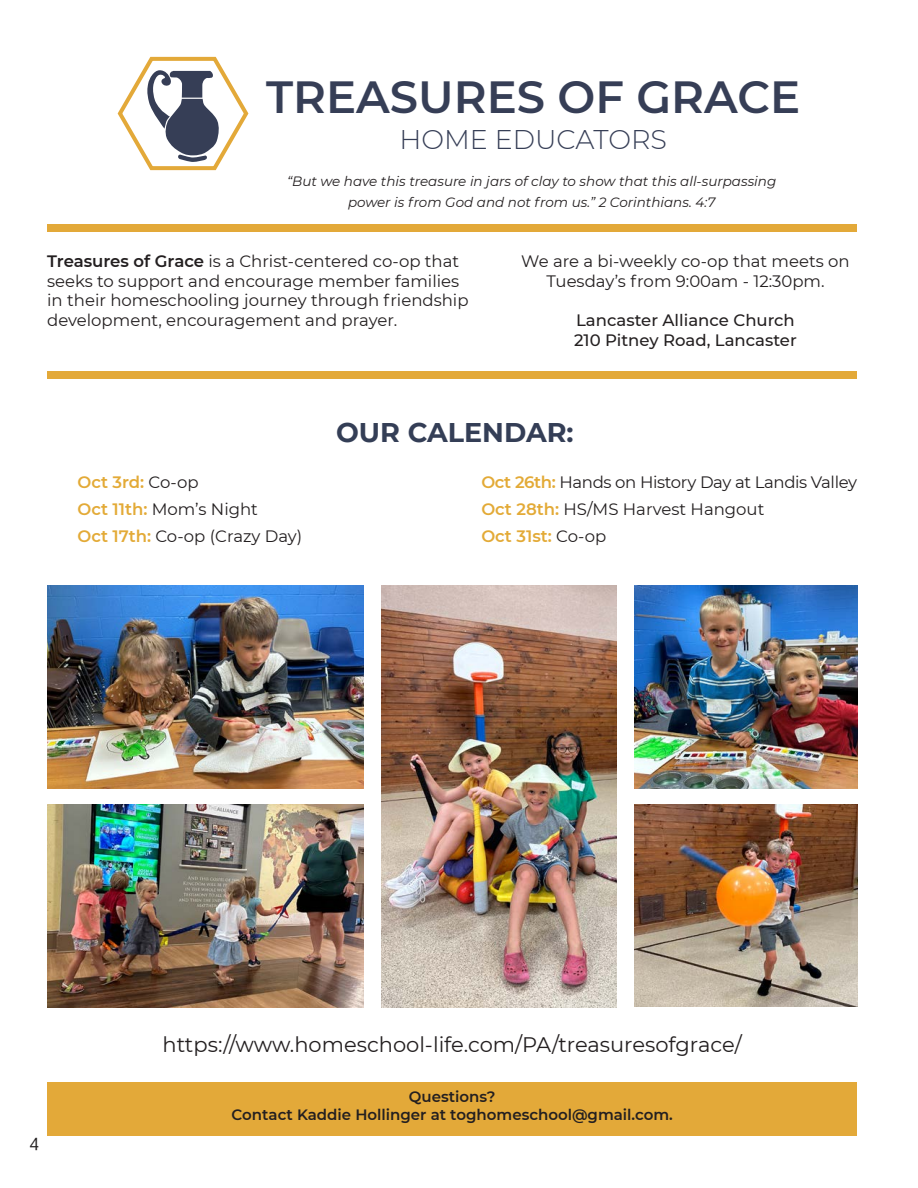
<style>
.page{position:relative;width:918px;height:1188px;background:#fff}
.page>*{position:absolute;margin:0;border:0;box-sizing:border-box;transform-origin:0 0}
.t1{font:600 45px "Montserrat";color:#363e56}
.t2{font:300 27px "Montserrat";color:#363e56}
.t3{font:700 27px "Montserrat";color:#343e56}
.t4{font:21px "Montserrat";color:#231f20}
.t5{font:18px "Private Sans";color:#231f20}
.t6{font:16.5px/19.8px "Montserrat";color:#231f20}
.t7{font:16.5px/27px "Montserrat";letter-spacing:-.02em;color:#231f20}
.t8{font:500 16.5px/19.8px "Montserrat";color:#231f20}
.t9{font:600 15px/18px "Montserrat";color:#231f20;text-align:center}
.t10{font:italic 13.5px/21px "Montserrat";color:#231f20;text-align:center}
.s1{font-weight:600}
.s2{font-weight:600;color:#e3aa37}
</style>
<div class="page">
<svg style="left:117px;top:56px;width:132px;height:115px"></svg>
<div style="left:47px;top:1082px;width:810px;height:54px;background:#e3a939"></div>
<div style="left:47px;top:224px;width:810px;height:7px;background:#e3a939"></div>
<div style="left:47px;top:371px;width:810px;height:8px;background:#e3a939"></div>
<img style="left:47px;top:585px;width:317px;height:203px">
<img style="left:634px;top:585px;width:223px;height:203px">
<img style="left:381px;top:585px;width:236px;height:423px">
<img style="left:634px;top:804px;width:223px;height:202px">
<img style="left:47px;top:804px;width:317px;height:204px">
<p class="t1" style="left:266px;top:65px;width:536px">TREASURES OF GRACE</p>
<p class="t2" style="left:399px;top:121px;width:269px">HOME EDUCATORS</p>
<p class="t10" style="left:287px;top:170px;width:491px">“But we have this treasure in jars of clay to show that this all-surpassing power is from God and not from us.” 2 Corinthians. 4:7</p>
<p class="t6" style="left:47px;top:250px;width:423px"><span class="s1">Treasures of Grace</span> is a Christ-centered co-op that seeks to support and encourage member families in their homeschooling journey through friendship development, encouragement and prayer.</p>
<p class="t6" style="left:521px;top:250px;width:330px;text-align:center">We are a bi-weekly co-op that meets on<br>Tuesday’s from 9:00am - 12:30pm.</p>
<p class="t8" style="left:574px;top:310px;width:224px">Lancaster Alliance Church<br>210 Pitney Road, Lancaster</p>
<p class="t3" style="left:336px;top:413px;width:239px">OUR CALENDAR:</p>
<p class="t6" style="left:77px;top:469px;width:226px;line-height:27px"><span class="s2">Oct 3rd:</span> Co-op<br><span class="s2">Oct 11th:</span> Mom’s Night<br><span class="s2">Oct 17th:</span> Co-op (Crazy Day)</p>
<p class="t7" style="left:481px;top:468px;width:377px"><span class="s2">Oct 26th:</span> Hands on History Day at Landis Valley<br><span class="s2">Oct 28th:</span> HS/MS Harvest Hangout<br><span class="s2">Oct 31st:</span> Co-op</p>
<p class="t5" style="left:30px;top:1132px;width:10px">4</p>
<p class="t4" style="left:163px;top:1030px;width:581px">https://www.homeschool-life.com/PA/treasuresofgrace/</p>
<p class="t9" style="left:232px;top:1087px;width:443px">Questions?<br>Contact Kaddie Hollinger at toghomeschool@gmail.com.</p>
</div>
